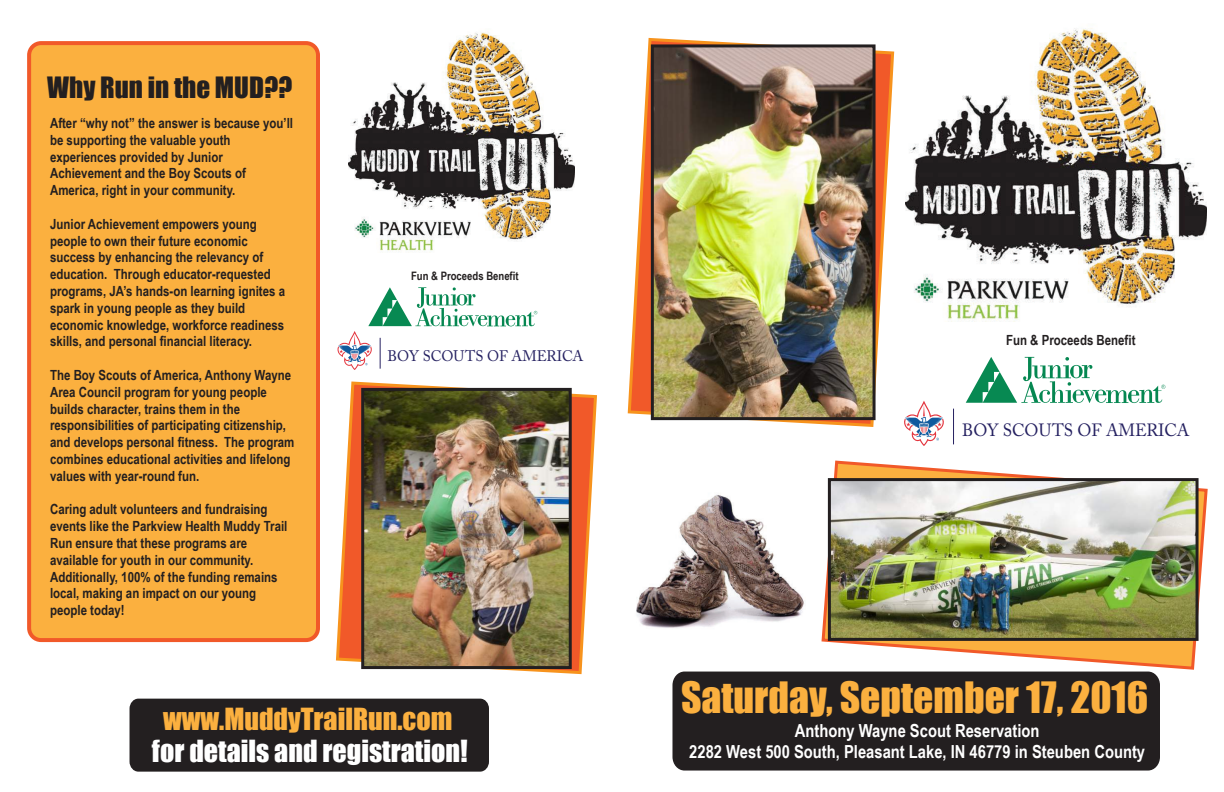
<style>
.page{position:relative;width:1224px;height:792px;background:#fff}
.page>*{position:absolute;margin:0;border:0;box-sizing:border-box;transform-origin:0 0}
.t1{font:39.7px "Impact";color:#fbb03f}
.t2{font:28px "Impact";color:#fff}
.t3{font:28px "Impact";color:#fbb03f}
.t4{font:27px "Impact";color:#231f20}
.t5{font:700 18px/21.6px "Arial Narrow";color:#fff;text-align:center}
.t6{font:17.6px "Adobe Caslon Pro";color:#252161;scale:.96 1}
.t7{font:15.2px "Adobe Caslon Pro";color:#252161;scale:.96 1}
.t8{font:700 14px/16.8px "Arial Narrow";color:#231f20}
.t9{font:700 11.6px "Arial Narrow";color:#231f20}
</style>
<div class="page">
<div style="left:29px;top:43px;width:289px;height:597px;background:#fbb03f;border-radius:12px"></div>
<div style="left:27px;top:41px;width:293px;height:601px;border:4px solid #f15929;border-radius:12px"></div>
<img style="left:636px;top:494px;width:168px;height:134px">
<img style="left:905px;top:28px;width:301px;height:294px">
<img style="left:348px;top:32px;width:226px;height:221px">
<div style="left:672px;top:672px;width:488px;height:99px;background:#231f20"></div>
<div style="left:130px;top:699px;width:359px;height:73px;background:#231f20"></div>
<svg style="left:627px;top:37px;width:268px;height:390px"></svg>
<img style="left:655px;top:48px;width:217px;height:368px">
<div style="left:651px;top:44px;width:225px;height:376px;border:3px solid #231f20"></div>
<svg style="left:821px;top:460px;width:387px;height:210px"></svg>
<img style="left:832px;top:482px;width:363px;height:155px">
<div style="left:828px;top:478px;width:371px;height:163px;border:3px solid #231f20"></div>
<svg style="left:336px;top:381px;width:261px;height:294px"></svg>
<img style="left:365px;top:392px;width:203px;height:273px">
<div style="left:361px;top:388px;width:211px;height:281px;border:3px solid #231f20"></div>
<svg style="left:966px;top:357px;width:199px;height:46px"></svg>
<svg style="left:904px;top:401px;width:40px;height:45px"></svg>
<hr style="left:953px;top:409px;width:1px;height:35px;background:#252161">
<svg style="left:337px;top:287px;width:200px;height:83px"></svg>
<hr style="left:380px;top:338px;width:1px;height:31px;background:#252161">
<h3 class="t4" style="left:47px;top:66px;width:247px">Why Run in the MUD??</h3>
<p class="t8" style="left:50px;top:114px;width:245px">After “why not” the answer is because you’ll be supporting the valuable youth experiences provided by Junior Achievement and the Boy Scouts of America, right in your community.</p>
<p class="t8" style="left:50px;top:215px;width:237px">Junior Achievement empowers young people to own their future economic success by enhancing the relevancy of education. Through educator-requested programs, JA’s hands-on learning ignites a spark in young people as they build economic knowledge, workforce readiness skills, and personal financial literacy.</p>
<p class="t8" style="left:50px;top:366px;width:246px">The Boy Scouts of America, Anthony Wayne Area Council program for young people builds character, trains them in the responsibilities of participating citizenship, and develops personal fitness. The program combines educational activities and lifelong values with year-round fun.</p>
<p class="t8" style="left:50px;top:500px;width:239px">Caring adult volunteers and fundraising events like the Parkview Health Muddy Trail Run ensure that these programs are available for youth in our community.<br>Additionally, 100% of the funding remains local, making an impact on our young people today!</p>
<p class="t9" style="left:411px;top:267px;width:109px">Fun &amp; Proceeds Benefit</p>
<p class="t7" style="left:388px;top:347px;width:205px">BOY SCOUTS OF AMERICA</p>
<h2 class="t3" style="left:163px;top:697px;width:291px">www.MuddyTrailRun.com</h2>
<h2 class="t2" style="left:152px;top:729px;width:317px">for details and registration!</h2>
<p class="t8" style="left:1006px;top:331px;width:131px">Fun &amp; Proceeds Benefit</p>
<p class="t6" style="left:962px;top:419px;width:238px">BOY SCOUTS OF AMERICA</p>
<h1 class="t1" style="left:681px;top:667px;width:469px">Saturday, September 17, 2016</h1>
<p class="t5" style="left:689px;top:719px;width:457px">Anthony Wayne Scout Reservation<br>2282 West 500 South, Pleasant Lake, IN 46779 in Steuben County</p>
</div>
